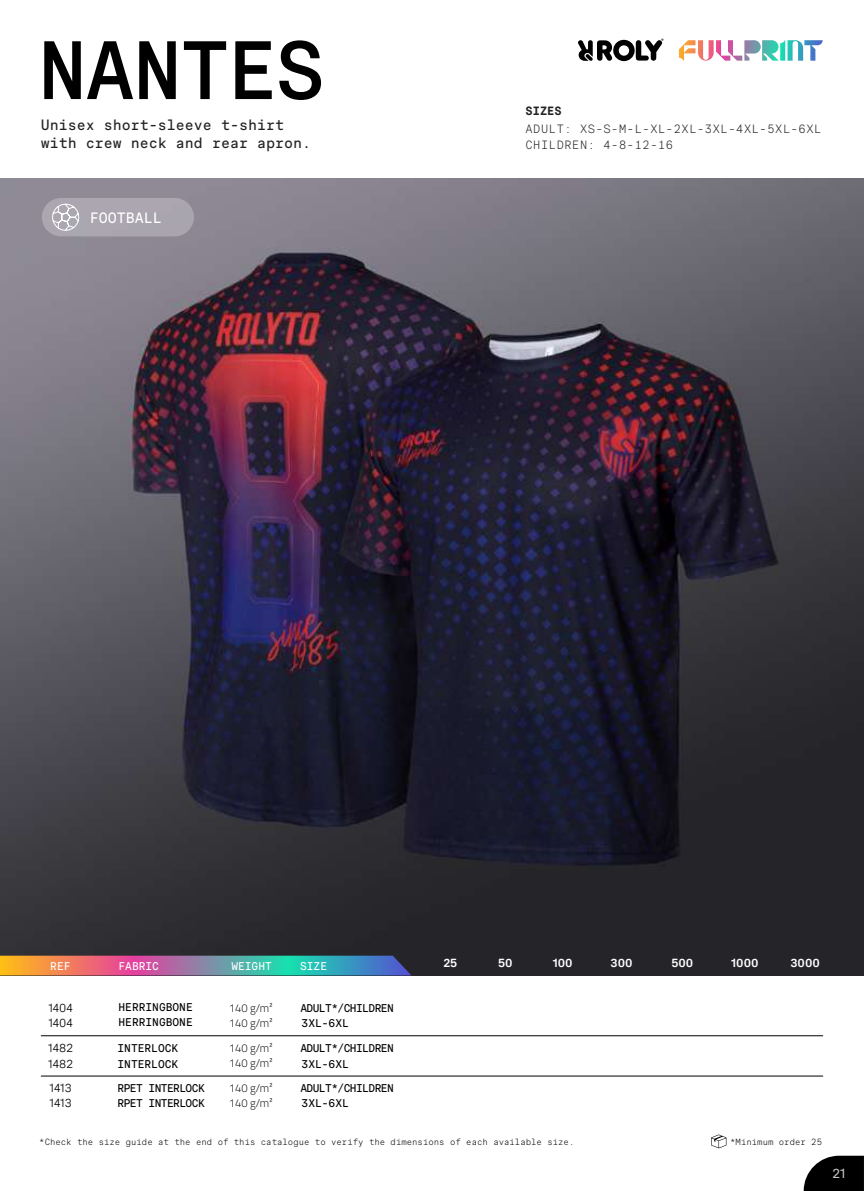
<style>
.page{position:relative;width:864px;height:1191px;background:#fff}
.page>*{position:absolute;margin:0;border:0;box-sizing:border-box;transform-origin:0 0}
.t1{font:600 82.5px "RM Mono";letter-spacing:-.025em;color:#000}
.t2{font:15px/18px "RM Mono";color:#222221}
.t3{font:15px "RM Mono";color:#fff}
.t4{font:13.5px "Px Grotesk Pan";color:#c7c5c7}
.t5{font:300 12px/15.5px "RM Mono";letter-spacing:.05em;color:#222221}
.t6{font:300 12px/15.5px "Px Grotesk Pan";color:#000}
.t7{font:700 12px "Px Grotesk Pan";color:#fff}
.t8{font:700 12px "RM Mono";color:#222221}
.t9{font:11.25px/15.1px "RM Mono";letter-spacing:-.05em;color:#000}
.t10{font:300 11.25px/15.5px "Cairo";color:#000}
.t11{font:11.25px/16.2px "RM Mono";color:#000}
.t12{font:11.25px "RM Mono";color:#fff}
.t13{font:300 9px "RM Mono";color:#000}
</style>
<div class="page">
<img style="left:0;top:179px;width:863px;height:796px">
<svg style="left:0;top:955px;width:411px;height:20px;background:#89888e"></svg>
<svg style="left:803px;top:1155px;width:60px;height:36px;background:#272727"></svg>
<div style="left:42px;top:198px;width:152px;height:38px;background:#aba6af;border-radius:19px"></div>
<hr style="left:41px;top:1035px;width:781px;height:1px;background:#000">
<hr style="left:41px;top:1075px;width:781px;height:1px;background:#000">
<svg style="left:578px;top:39px;width:85px;height:22px"></svg>
<svg style="left:679px;top:40px;width:143px;height:21px"></svg>
<svg style="left:52px;top:203px;width:27px;height:28px"></svg>
<svg style="left:711px;top:1134px;width:15px;height:14px"></svg>
<h1 class="t1" style="left:38px;top:22px;width:288px">NANTES</h1>
<h2 class="t2" style="left:41px;top:116px;width:272px">Unisex short-sleeve t-shirt with crew neck and rear apron.</h2>
<h2 class="t3" style="left:90px;top:209px;width:74px">FOOTBALL</h2>
<h3 class="t8" style="left:525px;top:104px;width:37px">SIZES</h3>
<h3 class="t5" style="left:525px;top:121px;width:297px">ADULT: XS-S-M-L-XL-2XL-3XL-4XL-5XL-6XL<br>CHILDREN: 4-8-12-16</h3>
<p class="t12" style="left:50px;top:959px;width:22px">REF</p>
<p class="t12" style="left:118px;top:959px;width:42px">FABRIC</p>
<p class="t12" style="left:231px;top:959px;width:42px">WEIGHT</p>
<p class="t12" style="left:300px;top:959px;width:28px">SIZE</p>
<h3 class="t7" style="left:443px;top:954px;width:16px">25</h3>
<h3 class="t7" style="left:498px;top:954px;width:16px">50</h3>
<h3 class="t7" style="left:552px;top:954px;width:21px">100</h3>
<h3 class="t7" style="left:610px;top:954px;width:24px">300</h3>
<h3 class="t7" style="left:671px;top:954px;width:23px">500</h3>
<h3 class="t7" style="left:731px;top:954px;width:29px">1000</h3>
<h3 class="t7" style="left:790px;top:954px;width:31px">3000</h3>
<h3 class="t6" style="left:48px;top:999px;width:26px">1404<br>1404</h3>
<h3 class="t6" style="left:48px;top:1040px;width:26px">1482</h3>
<h3 class="t6" style="left:48px;top:1055px;width:26px">1482</h3>
<h3 class="t6" style="left:50px;top:1080px;width:24px">1413</h3>
<h3 class="t6" style="left:50px;top:1095px;width:24px">1413</h3>
<p class="t11" style="left:118px;top:999px;width:76px;line-height:15.1px">HERRINGBONE<br>HERRINGBONE</p>
<p class="t11" style="left:117px;top:1039px;width:62px">INTERLOCK<br>INTERLOCK</p>
<p class="t9" style="left:117px;top:1080px;width:89px">RPET INTERLOCK<br>RPET INTERLOCK</p>
<p class="t10" style="left:229px;top:1000px;width:45px">140 g/m²<br>140 g/m²</p>
<p class="t10" style="left:229px;top:1040px;width:45px">140 g/m²<br>140 g/m²</p>
<p class="t10" style="left:229px;top:1081px;width:45px;line-height:14.9px">140 g/m²<br>140 g/m²</p>
<p class="t9" style="left:300px;top:1000px;width:95px">ADULT*/CHILDREN</p>
<p class="t9" style="left:301px;top:1016px;width:49px">3XL-6XL</p>
<p class="t9" style="left:301px;top:1056px;width:49px">3XL-6XL</p>
<p class="t9" style="left:301px;top:1095px;width:49px">3XL-6XL</p>
<p class="t9" style="left:300px;top:1040px;width:95px">ADULT*/CHILDREN</p>
<p class="t9" style="left:300px;top:1080px;width:95px">ADULT*/CHILDREN</p>
<p class="t13" style="left:39px;top:1136px;width:536px">*Check the size guide at the end of this catalogue to verify the dimensions of each available size.</p>
<p class="t13" style="left:730px;top:1136px;width:93px">*Minimum order 25</p>
<h3 class="t4" style="left:832px;top:1164px;width:14px">21</h3>
</div>
